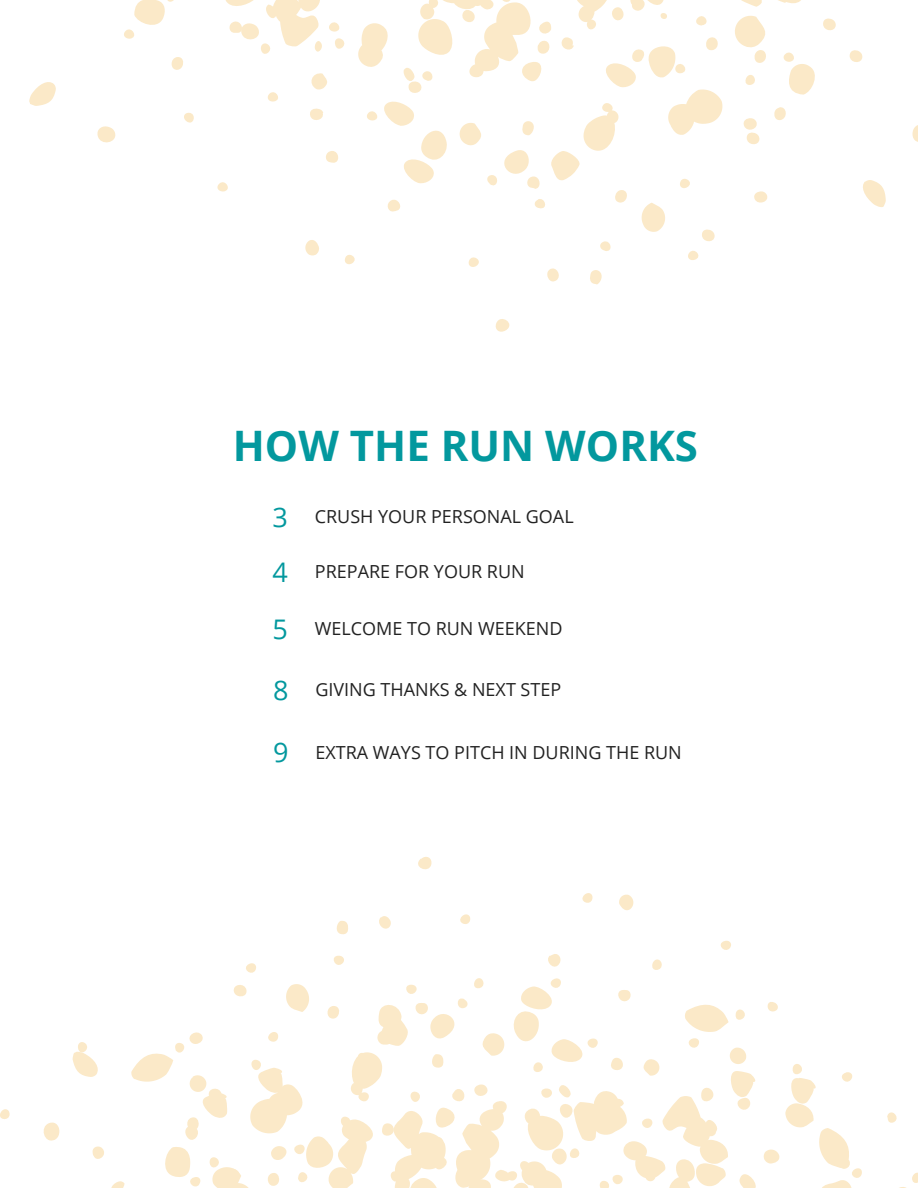
<style>
.page{position:relative;width:918px;height:1188px;background:#fff}
.page>*{position:absolute;margin:0;border:0;box-sizing:border-box;transform-origin:0 0}
.t1{font:700 42px "Open Sans";color:#03989e}
.t2{font:27px "Open Sans";color:#03989e}
.t3{font:18px "Open Sans";color:#222}
</style>
<div class="page">
<svg style="left:43px;top:857px;width:875px;height:331px"></svg>
<svg style="left:217px;top:24px;width:701px;height:308px"></svg>
<svg style="left:29px;top:24px;width:729px;height:122px"></svg>
<svg style="left:134px;top:0;width:702px;height:24px"></svg>
<p class="t1" style="left:233px;top:416px;width:467px">HOW THE RUN WORKS</p>
<p class="t2" style="left:273px;top:498px;width:17px">3</p>
<p class="t3" style="left:315px;top:504px;width:260px">CRUSH YOUR PERSONAL GOAL</p>
<p class="t2" style="left:272px;top:553px;width:17px">4</p>
<p class="t3" style="left:315px;top:559px;width:211px">PREPARE FOR YOUR RUN</p>
<p class="t2" style="left:272px;top:610px;width:17px">5</p>
<p class="t3" style="left:315px;top:616px;width:249px">WELCOME TO RUN WEEKEND</p>
<p class="t2" style="left:273px;top:671px;width:17px">8</p>
<p class="t3" style="left:315px;top:677px;width:247px">GIVING THANKS &amp; NEXT STEP</p>
<p class="t2" style="left:273px;top:734px;width:17px">9</p>
<p class="t3" style="left:315px;top:739px;width:368px">EXTRA WAYS TO PITCH IN DURING THE RUN</p>
</div>
